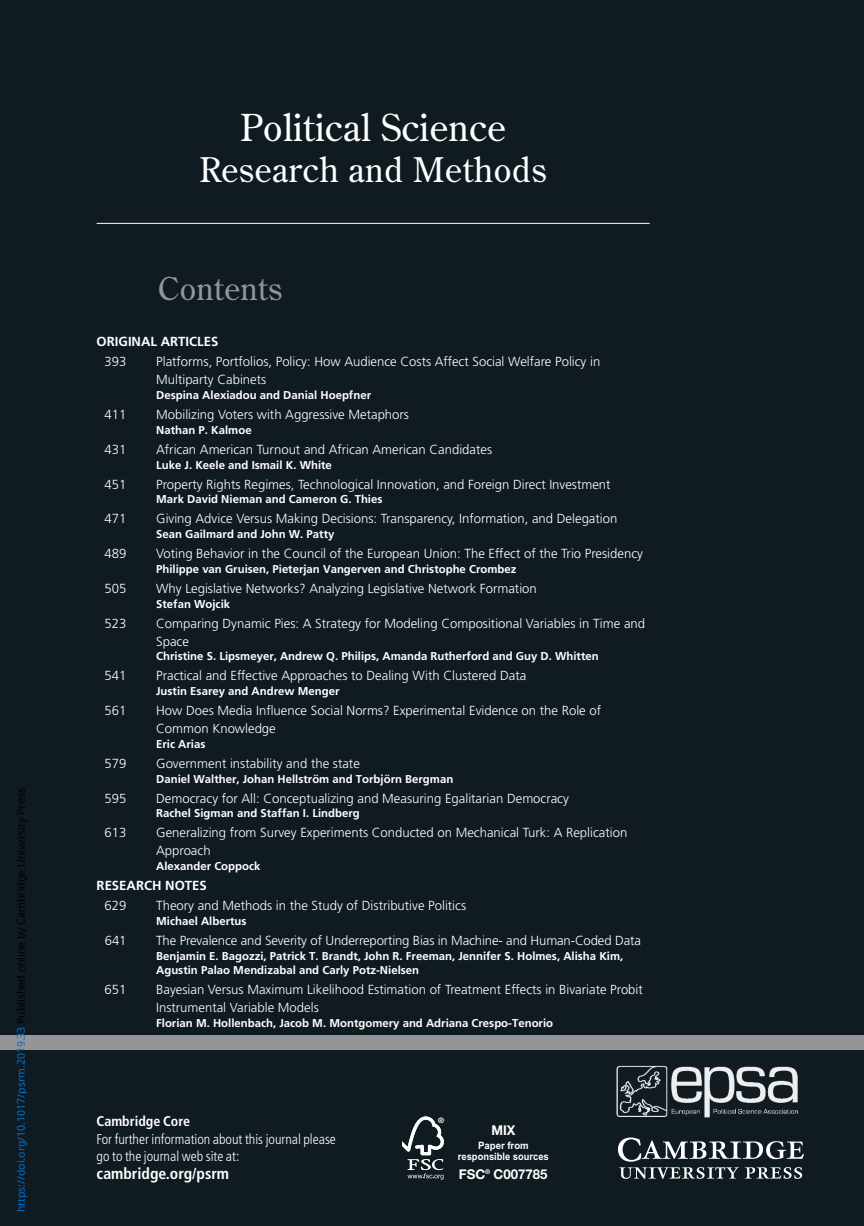
<style>
.page{position:relative;width:864px;height:1226px;background:#fff}
.page>*{position:absolute;margin:0;border:0;box-sizing:border-box;transform-origin:0 0}
.t1{font:37.1px "Century Old Style";letter-spacing:.01em;color:#fff}
.t2{font:33.95px "Century Old Style";letter-spacing:.015em;color:#fff}
.t3{font:31.5px "Century Old Style";letter-spacing:.01em;color:#939598}
.t4{font:700 condensed 15.75px "Frutiger";color:#fff}
.t5{font:300 condensed 14px/17.5px "Frutiger";color:#fff}
.t6{font:700 condensed 14px "Frutiger";color:#fff}
.t7{font:700 13.47px "Helvetica Neue";color:#fff}
.t8{font:700 13.47px "Helvetica Neue";color:#fff;scale:.95 1}
.t9{font:300 13.12px/17.5px "Frutiger";color:#fff}
.t10{font:700 13.12px "Frutiger";color:#fff}
.t11{font:700 11.38px/14.9px "Frutiger";color:#fff}
.t12{font:10.5px "Noto Sans";color:#000}
.t13{font:700 10.15px/10.2px "Arial";color:#fff;text-align:center;scale:.95 1}
.t14{font:700 7.7px "Helvetica Neue";color:#fff}
.s1{color:#0172cf}
</style>
<div class="page">
<div style="left:0;top:0;width:864px;height:1225px;background:#101a21"></div>
<div style="left:0;top:1035px;width:864px;height:15px;background:#939598"></div>
<svg style="left:618px;top:1137px;width:186px;height:41px"></svg>
<img style="left:616px;top:1065px;width:183px;height:52px">
<hr style="left:97px;top:223px;width:553px;height:1px;background:#fff">
<svg style="left:402px;top:1116px;width:42px;height:63px"></svg>
<p class="t12" style="left:14px;top:1212px;width:425px;rotate:-90deg"><span class="s1">https://doi.org/10.1017/psrm.2019.33</span> Published online by Cambridge University Press</p>
<h1 class="t1" style="left:240px;top:104px;width:267px">Political Science</h1>
<h2 class="t2" style="left:200px;top:148px;width:348px">Research and Methods</h2>
<h3 class="t3" style="left:158px;top:268px;width:126px">Contents</h3>
<p class="t10" style="left:97px;top:334px;width:123px">Original ArticleS</p>
<p class="t9" style="left:105px;top:353px;width:23px">393</p>
<p class="t9" style="left:156px;top:353px;width:446px">Platforms, Portfolios, Policy: How Audience Costs Affect Social Welfare Policy in<br>Multiparty Cabinets</p>
<p class="t11" style="left:156px;top:387px;width:216px">Despina Alexiadou and Danial Hoepfner</p>
<p class="t9" style="left:105px;top:405px;width:23px">411</p>
<p class="t9" style="left:156px;top:405px;width:254px">Mobilizing Voters with Aggressive Metaphors</p>
<p class="t11" style="left:156px;top:422px;width:97px">Nathan P. Kalmoe</p>
<p class="t9" style="left:105px;top:440px;width:23px">431</p>
<p class="t9" style="left:156px;top:440px;width:337px">African American Turnout and African American Candidates</p>
<p class="t11" style="left:156px;top:457px;width:177px">Luke J. Keele and Ismail K. White</p>
<p class="t9" style="left:105px;top:475px;width:23px">451</p>
<p class="t9" style="left:156px;top:475px;width:456px">Property Rights Regimes, Technological Innovation, and Foreign Direct Investment</p>
<p class="t11" style="left:156px;top:492px;width:228px">Mark David Nieman and Cameron G. Thies</p>
<p class="t9" style="left:105px;top:510px;width:23px">471</p>
<p class="t9" style="left:156px;top:510px;width:463px">Giving Advice Versus Making Decisions: Transparency, Information, and Delegation</p>
<p class="t11" style="left:156px;top:527px;width:180px">Sean Gailmard and John W. Patty</p>
<p class="t9" style="left:105px;top:545px;width:23px">489</p>
<p class="t9" style="left:156px;top:545px;width:488px">Voting Behavior in the Council of the European Union: The Effect of the Trio Presidency</p>
<p class="t11" style="left:156px;top:562px;width:362px">Philippe van Gruisen, Pieterjan Vangerven and Christophe Crombez</p>
<p class="t9" style="left:105px;top:580px;width:23px">505</p>
<p class="t9" style="left:156px;top:580px;width:382px">Why Legislative Networks? Analyzing Legislative Network Formation</p>
<p class="t11" style="left:156px;top:596px;width:75px">Stefan Wojcik</p>
<p class="t9" style="left:105px;top:615px;width:23px">523</p>
<p class="t9" style="left:156px;top:615px;width:490px">Comparing Dynamic Pies: A Strategy for Modeling Compositional Variables in Time and<br>Space</p>
<p class="t11" style="left:156px;top:649px;width:444px">Christine S. Lipsmeyer, Andrew Q. Philips, Amanda Rutherford and Guy D. Whitten</p>
<p class="t9" style="left:105px;top:667px;width:23px">541</p>
<p class="t9" style="left:156px;top:667px;width:372px">Practical and Effective Approaches to Dealing With Clustered Data</p>
<p class="t11" style="left:156px;top:684px;width:185px">Justin Esarey and Andrew Menger</p>
<p class="t9" style="left:105px;top:702px;width:23px">561</p>
<p class="t9" style="left:156px;top:702px;width:446px">How Does Media Influence Social Norms? Experimental Evidence on the Role of<br>Common Knowledge</p>
<p class="t11" style="left:156px;top:736px;width:51px">Eric Arias</p>
<p class="t9" style="left:105px;top:754px;width:23px">579</p>
<p class="t9" style="left:156px;top:754px;width:205px">Government instability and the state</p>
<p class="t11" style="left:156px;top:771px;width:299px">Daniel Walther, Johan Hellström and Torbjörn Bergman</p>
<p class="t9" style="left:105px;top:789px;width:23px">595</p>
<p class="t9" style="left:156px;top:789px;width:414px">Democracy for All: Conceptualizing and Measuring Egalitarian Democracy</p>
<p class="t11" style="left:156px;top:806px;width:205px">Rachel Sigman and Staffan I. Lindberg</p>
<p class="t9" style="left:105px;top:824px;width:23px">613</p>
<p class="t9" style="left:156px;top:824px;width:473px">Generalizing from Survey Experiments Conducted on Mechanical Turk: A Replication<br>Approach</p>
<p class="t11" style="left:156px;top:858px;width:106px">Alexander Coppock</p>
<p class="t10" style="left:97px;top:877px;width:112px">Research NoteS</p>
<p class="t9" style="left:105px;top:896px;width:23px">629</p>
<p class="t9" style="left:156px;top:896px;width:311px">Theory and Methods in the Study of Distributive Politics</p>
<p class="t11" style="left:156px;top:913px;width:92px">Michael Albertus</p>
<p class="t9" style="left:105px;top:931px;width:23px">641</p>
<p class="t9" style="left:156px;top:931px;width:486px">The Prevalence and Severity of Underreporting Bias in Machine- and Human-Coded Data</p>
<p class="t11" style="left:156px;top:948px;width:469px">Benjamin E. Bagozzi, Patrick T. Brandt, John R. Freeman, Jennifer S. Holmes, Alisha Kim,<br>Agustin Palao Mendizabal and Carly Potz-Nielsen</p>
<p class="t9" style="left:105px;top:981px;width:23px">651</p>
<p class="t9" style="left:156px;top:981px;width:488px">Bayesian Versus Maximum Likelihood Estimation of Treatment Effects in Bivariate Probit<br>Instrumental Variable Models</p>
<p class="t11" style="left:156px;top:1015px;width:398px">Florian M. Hollenbach, Jacob M. Montgomery and Adriana Crespo-Tenorio</p>
<p class="t6" style="left:97px;top:1112px;width:95px">Cambridge Core</p>
<p class="t5" style="left:97px;top:1129px;width:241px">For further information about this journal please go to the journal web site at:</p>
<p class="t4" style="left:97px;top:1163px;width:134px">cambridge.org/psrm</p>
<p class="t14" style="left:438px;top:1114px;width:8px">®</p>
<p class="t8" style="left:491px;top:1121px;width:27px">MIX</p>
<p class="t13" style="left:458px;top:1140px;width:97px">Paper from responsible sources</p>
<p class="t7" style="left:459px;top:1165px;width:90px">FSC<sup>®</sup> C007785</p>
</div>
